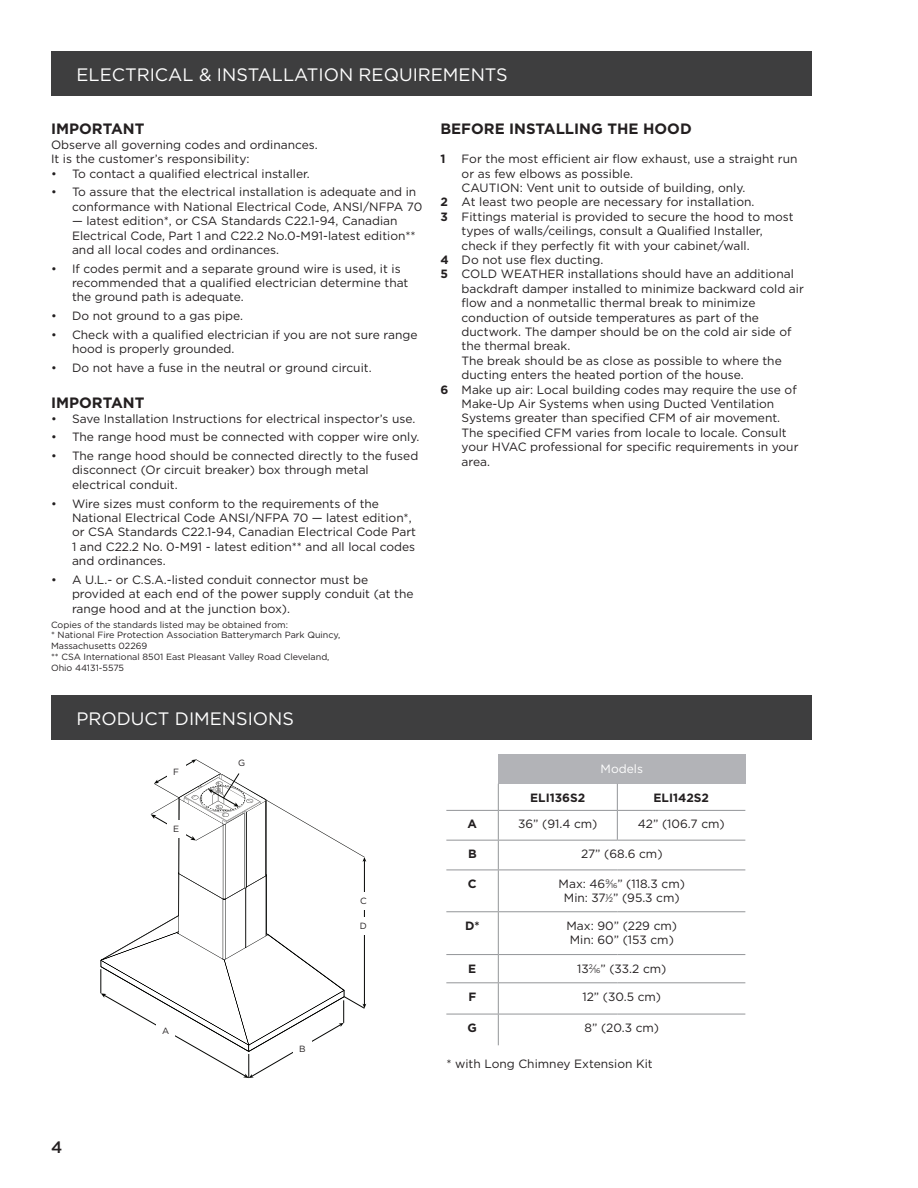
<style>
.page{position:relative;width:918px;height:1188px;background:#fff}
.page>*{position:absolute;margin:0;border:0;box-sizing:border-box;transform-origin:0 0}
.t1{font:18px "Gotham";color:#fff}
.t2{font:500 16.5px "Gotham";color:#231f20}
.t3{font:700 15px "Gotham";color:#231f20}
.t4{font:12px/14.4px "Gotham";color:#231f20}
.t5{font:700 12px "Gotham";color:#231f20}
.t6{font:12px "Gotham";color:#fff}
.t7{font:9px/10.8px "Gotham";color:#231f20}
.s1{font-weight:700}
.s2{font-size:6.6px}
</style>
<div class="page">
<div style="left:51px;top:51px;width:761px;height:44px;background:#3e3e3f"></div>
<div style="left:51px;top:695px;width:761px;height:45px;background:#3e3e3f"></div>
<svg style="left:101px;top:759px;width:265px;height:319px"></svg>
<div style="left:156px;top:1022px;width:19px;height:17px;background:#fff"></div>
<div style="left:293px;top:1040px;width:19px;height:17px;background:#fff"></div>
<div style="left:354px;top:892px;width:19px;height:17px;background:#fff"></div>
<div style="left:167px;top:821px;width:19px;height:17px;background:#fff"></div>
<div style="left:167px;top:763px;width:19px;height:17px;background:#fff"></div>
<div style="left:232px;top:755px;width:19px;height:17px;background:#fff"></div>
<div style="left:354px;top:918px;width:19px;height:17px;background:#fff"></div>
<div style="left:498px;top:755px;width:247px;height:29px;background:#b2b3b7"></div>
<hr style="left:446px;top:810px;width:52px;height:1px;background:#939598">
<hr style="left:498px;top:810px;width:119px;height:1px;background:#939598">
<hr style="left:617px;top:810px;width:128px;height:1px;background:#939598">
<hr style="left:446px;top:840px;width:52px;height:1px;background:#939598">
<hr style="left:498px;top:840px;width:119px;height:1px;background:#939598">
<svg style="left:498px;top:784px;width:1px;height:86px"></svg>
<hr style="left:617px;top:840px;width:128px;height:1px;background:#939598">
<hr style="left:446px;top:870px;width:52px;height:1px;background:#939598">
<hr style="left:498px;top:870px;width:119px;height:1px;background:#939598">
<hr style="left:498px;top:870px;width:1px;height:41px;background:#939598">
<hr style="left:617px;top:870px;width:128px;height:1px;background:#939598">
<hr style="left:446px;top:911px;width:52px;height:1px;background:#939598">
<hr style="left:498px;top:911px;width:119px;height:1px;background:#939598">
<hr style="left:498px;top:912px;width:1px;height:42px;background:#939598">
<hr style="left:617px;top:911px;width:128px;height:1px;background:#939598">
<hr style="left:446px;top:954px;width:52px;height:1px;background:#939598">
<hr style="left:498px;top:954px;width:119px;height:1px;background:#939598">
<svg style="left:498px;top:955px;width:1px;height:27px"></svg>
<hr style="left:617px;top:954px;width:128px;height:1px;background:#939598">
<hr style="left:446px;top:982px;width:52px;height:1px;background:#939598">
<hr style="left:498px;top:982px;width:119px;height:1px;background:#939598">
<hr style="left:498px;top:983px;width:1px;height:31px;background:#939598">
<hr style="left:617px;top:982px;width:128px;height:1px;background:#939598">
<hr style="left:446px;top:1014px;width:52px;height:1px;background:#939598">
<hr style="left:498px;top:1014px;width:119px;height:1px;background:#939598">
<hr style="left:498px;top:1014px;width:1px;height:31px;background:#939598">
<hr style="left:617px;top:1014px;width:128px;height:1px;background:#939598">
<svg style="left:617px;top:784px;width:1px;height:56px"></svg>
<h1 class="t1" style="left:77px;top:63px;width:433px">ELECTRICAL &amp; INSTALLATION REQUIREMENTS</h1>
<p class="t3" style="left:51px;top:119px;width:95px">IMPORTANT</p>
<p class="t4" style="left:51px;top:137px;width:268px">Observe all governing codes and ordinances.<br>It is the customer’s responsibility:</p>
<p class="t4" style="left:51px;top:166px;width:260px">• To contact a qualified electrical installer.</p>
<p class="t4" style="left:72px;top:185px;width:352px;text-indent:-21px">• To assure that the electrical installation is adequate and in conformance with National Electrical Code, ANSI/NFPA 70</p>
<p class="t4" style="left:72px;top:213px;width:345px">— latest edition*, or CSA Standards C22.1-94, Canadian<br>Electrical Code, Part 1 and C22.2 No.0-M91-latest edition** and all local codes and ordinances.</p>
<p class="t4" style="left:72px;top:261px;width:338px;text-indent:-21px">• If codes permit and a separate ground wire is used, it is recommended that a qualified electrician determine that the ground path is adequate.</p>
<p class="t4" style="left:51px;top:308px;width:194px">• Do not ground to a gas pipe.</p>
<p class="t4" style="left:72px;top:327px;width:347px;text-indent:-21px">• Check with a qualified electrician if you are not sure range hood is properly grounded.</p>
<p class="t4" style="left:51px;top:360px;width:322px">• Do not have a fuse in the neutral or ground circuit.</p>
<p class="t3" style="left:51px;top:393px;width:95px">IMPORTANT</p>
<p class="t4" style="left:51px;top:411px;width:366px">• Save Installation Instructions for electrical inspector’s use.</p>
<p class="t4" style="left:51px;top:430px;width:370px">• The range hood must be connected with copper wire only.</p>
<p class="t4" style="left:72px;top:448px;width:348px;text-indent:-21px">• The range hood should be connected directly to the fused disconnect (Or circuit breaker) box through metal electrical conduit.</p>
<p class="t4" style="left:72px;top:496px;width:346px;text-indent:-21px">• Wire sizes must conform to the requirements of the National Electrical Code ANSI/NFPA 70 — latest edition*, or CSA Standards C22.1-94, Canadian Electrical Code Part 1 and C22.2 No. 0-M91 - latest edition** and all local codes and ordinances.</p>
<p class="t4" style="left:72px;top:572px;width:343px;text-indent:-21px">• A U.L.- or C.S.A.-listed conduit connector must be provided at each end of the power supply conduit (at the range hood and at the junction box).</p>
<p class="t7" style="left:51px;top:619px;width:291px">Copies of the standards listed may be obtained from:<br>* National Fire Protection Association Batterymarch Park Quincy, Massachusetts 02269<br>** CSA International 8501 East Pleasant Valley Road Cleveland, Ohio 44131-5575</p>
<h1 class="t1" style="left:77px;top:707px;width:219px">PRODUCT DIMENSIONS</h1>
<p class="t7" style="left:173px;top:766px;width:7px">F</p>
<p class="t7" style="left:173px;top:824px;width:8px">E</p>
<p class="t7" style="left:162px;top:1025px;width:9px">A</p>
<p class="t7" style="left:238px;top:757px;width:9px">G</p>
<p class="t7" style="left:299px;top:1043px;width:8px">B</p>
<p class="t7" style="left:360px;top:895px;width:8px">C</p>
<p class="t7" style="left:360px;top:921px;width:9px">D</p>
<p class="t3" style="left:440px;top:119px;width:253px">BEFORE INSTALLING THE HOOD</p>
<p class="t5" style="left:440px;top:151px;width:7px">1</p>
<p class="t4" style="left:462px;top:152px;width:337px">For the most efficient air flow exhaust, use a straight run</p>
<p class="t4" style="left:462px;top:166px;width:173px">or as few elbows as possible.</p>
<p class="t4" style="left:462px;top:180px;width:285px">CAUTION: Vent unit to outside of building, only.</p>
<p class="t4" style="left:440px;top:195px;width:316px"><span class="s1">2</span> At least two people are necessary for installation.</p>
<p class="t4" style="left:440px;top:209px;width:355px"><span class="s1">3</span> Fittings material is provided to secure the hood to most</p>
<p class="t4" style="left:462px;top:224px;width:303px">types of walls/ceilings, consult a Qualified Installer,</p>
<p class="t4" style="left:462px;top:238px;width:290px">check if they perfectly fit with your cabinet/wall.</p>
<p class="t4" style="left:440px;top:252px;width:164px"><span class="s1">4</span> Do not use flex ducting.</p>
<p class="t4" style="left:440px;top:267px;width:355px"><span class="s1">5</span> COLD WEATHER installations should have an additional</p>
<p class="t4" style="left:462px;top:281px;width:344px">backdraft damper installed to minimize backward cold air</p>
<p class="t4" style="left:462px;top:296px;width:295px">flow and a nonmetallic thermal break to minimize</p>
<p class="t4" style="left:462px;top:310px;width:299px">conduction of outside temperatures as part of the</p>
<p class="t4" style="left:462px;top:324px;width:331px">ductwork. The damper should be on the cold air side of</p>
<p class="t4" style="left:462px;top:339px;width:110px">the thermal break.</p>
<p class="t4" style="left:462px;top:353px;width:322px">The break should be as close as possible to where the</p>
<p class="t4" style="left:462px;top:368px;width:284px">ducting enters the heated portion of the house.</p>
<p class="t4" style="left:440px;top:382px;width:358px"><span class="s1">6</span> Make up air: Local building codes may require the use of</p>
<p class="t4" style="left:462px;top:396px;width:314px">Make-Up Air Systems when using Ducted Ventilation</p>
<p class="t4" style="left:462px;top:411px;width:320px">Systems greater than specified CFM of air movement.</p>
<p class="t4" style="left:462px;top:425px;width:327px">The specified CFM varies from locale to locale. Consult</p>
<p class="t4" style="left:462px;top:440px;width:338px">your HVAC professional for specific requirements in your</p>
<p class="t4" style="left:462px;top:454px;width:30px">area.</p>
<p class="t6" style="left:601px;top:761px;width:44px">Models</p>
<p class="t5" style="left:530px;top:790px;width:57px">ELI136S2</p>
<p class="t5" style="left:654px;top:790px;width:57px">ELI142S2</p>
<p class="t5" style="left:468px;top:816px;width:11px">A</p>
<p class="t4" style="left:518px;top:817px;width:81px">36” (91.4 cm)</p>
<p class="t4" style="left:638px;top:817px;width:88px">42” (106.7 cm)</p>
<p class="t5" style="left:468px;top:846px;width:10px">B</p>
<p class="t4" style="left:581px;top:847px;width:83px">27” (68.6 cm)</p>
<p class="t5" style="left:468px;top:876px;width:10px">C</p>
<p class="t4" style="left:559px;top:876px;width:128px;text-align:center">Max: 46<sup>9</sup>⁄<span class="s2">16</span>” (118.3 cm)<br>Min: 37<sup>1</sup>⁄<span class="s2">2</span>” (95.3 cm)</p>
<p class="t5" style="left:465px;top:918px;width:16px">D*</p>
<p class="t4" style="left:567px;top:918px;width:112px">Max: 90” (229 cm)<br>Min: 60” (153 cm)</p>
<p class="t5" style="left:468px;top:960px;width:10px">E</p>
<p class="t4" style="left:577px;top:961px;width:91px">13<sup>2</sup>⁄<span class="s2">16</span>” (33.2 cm)</p>
<p class="t5" style="left:468px;top:989px;width:9px">F</p>
<p class="t4" style="left:582px;top:989px;width:80px">12” (30.5 cm)</p>
<p class="t5" style="left:468px;top:1020px;width:11px">G</p>
<p class="t4" style="left:585px;top:1020px;width:76px">8” (20.3 cm)</p>
<p class="t4" style="left:446px;top:1056px;width:208px">* with Long Chimney Extension Kit</p>
<h2 class="t2" style="left:51px;top:1136px;width:13px">4</h2>
</div>
